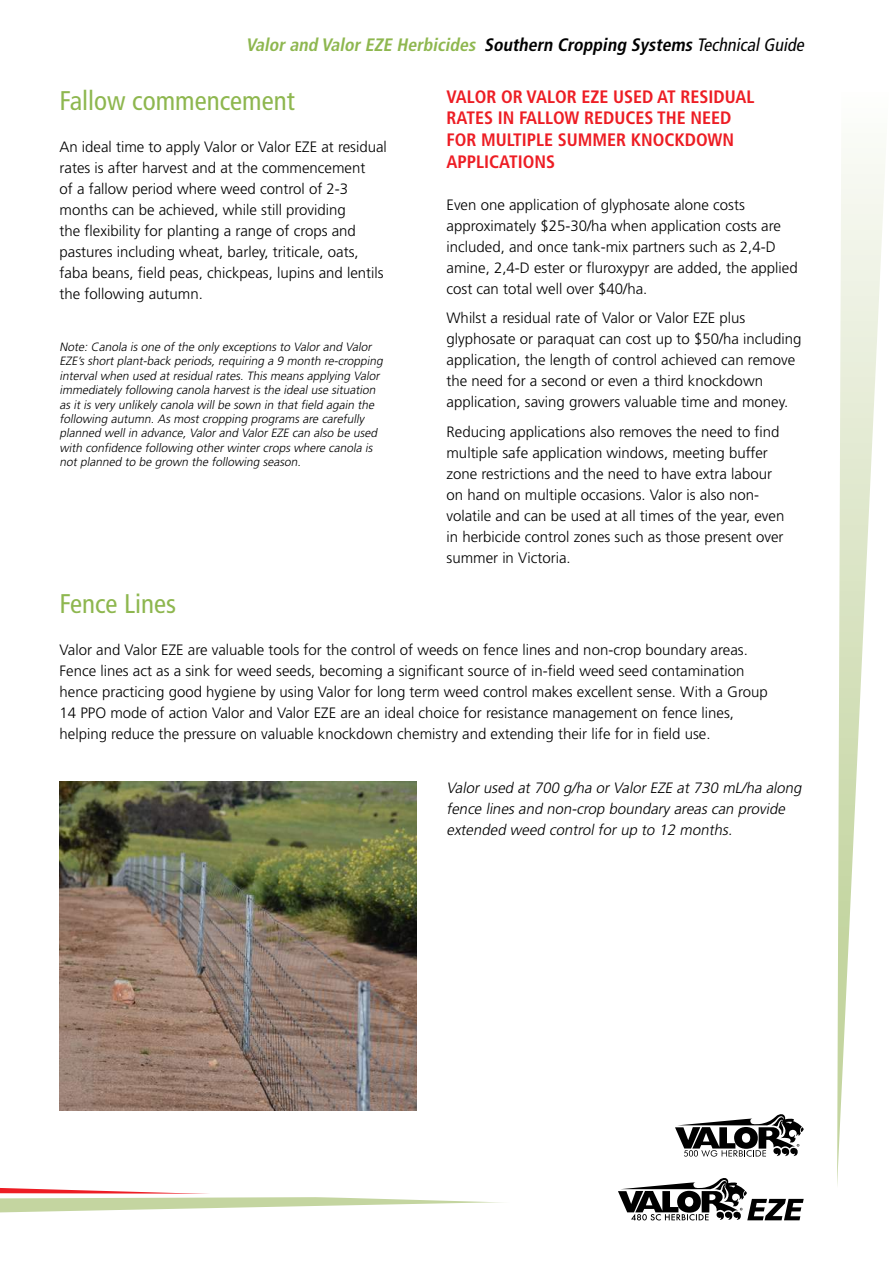
<style>
.page{position:relative;width:893px;height:1263px;background:#fff}
.page>*{position:absolute;margin:0;border:0;box-sizing:border-box;transform-origin:0 0}
.t1{font:condensed 27px "Frutiger";color:#8eb74f}
.t2{font:700 condensed 18px/21.6px "Frutiger";color:#ed1d24}
.t3{font:italic 700 condensed 18px "Frutiger";color:#8eb74f}
.t4{font:300 15px/21px "Frutiger";color:#000}
.t5{font:italic 300 15px/21px "Frutiger";color:#000}
.t6{font:italic 300 12px/14.4px "Frutiger";color:#000}
.s1{color:#000}
.s2{font-weight:400;color:#000}
</style>
<div class="page">
<svg style="left:0;top:952px;width:800px;height:269px"></svg>
<svg style="left:837px;top:153px;width:48px;height:1033px"></svg>
<svg style="left:618px;top:1178px;width:186px;height:42px"></svg>
<svg style="left:675px;top:1113px;width:129px;height:44px"></svg>
<img style="left:60px;top:781px;width:357px;height:329px">
<p class="t3" style="left:246px;top:34px;width:563px">Valorand ValorEZE Herbicides <span class="s1">Southern Cropping Systems</span> <span class="s2">TechnicalGuide</span></p>
<h1 class="t1" style="left:60px;top:84px;width:237px">Fallow commencement</h1>
<p class="t4" style="left:60px;top:136px;width:329px">An ideal time to apply Valor or Valor EZE at residual rates is after harvest and at the commencement<br>of a fallow period where weed control of 2-3 months can be achieved, while still providing<br>the flexibility for planting a range of crops and pastures including wheat, barley, triticale, oats, faba beans, field peas, chickpeas, lupins and lentils the following autumn.</p>
<p class="t2" style="left:446px;top:86px;width:309px">VALOR OR VALOR EZE USED AT RESIDUAL<br>RATES IN FALLOW REDUCES THE NEED<br>FOR MULTIPLE SUMMER KNOCKDOWN<br>APPLICATIONS</p>
<p class="t4" style="left:446px;top:194px;width:353px">Even one application of glyphosate alone costs approximately $25-30/ha when application costs are included, and once tank-mix partners such as 2,4-D amine, 2,4-D ester or fluroxypyr are added, the applied cost can total well over $40/ha.</p>
<p class="t4" style="left:446px;top:307px;width:357px">Whilst a residual rate of Valor or Valor EZE plus glyphosate or paraquat can cost up to $50/ha including application, the length of control achieved can remove the need for a second or even a third knockdown application, saving growers valuable time and money.</p>
<p class="t4" style="left:446px;top:421px;width:339px">Reducing applications also removes the need to find multiple safe application windows, meeting buffer zone restrictions and the need to have extra labour on hand on multiple occasions. Valor is also non&shy;volatile and can be used at all times of the year, even in herbicide control zones such as those present over summer in Victoria.</p>
<p class="t6" style="left:60px;top:340px;width:327px">Note: Canola is one of the only exceptions to Valor and Valor EZE’s short plant-back periods, requiring a 9 month re-cropping interval when used at residual rates. This means applying Valor immediately following canola harvest is the ideal use situation as it is very unlikely canola will be sown in that field again the following autumn. As most cropping programs are carefully planned well in advance, Valor and Valor EZE can also be used with confidence following other winter crops where canola is not planned to be grown the following season.</p>
<h1 class="t1" style="left:60px;top:588px;width:118px">Fence Lines</h1>
<p class="t4" style="left:60px;top:639px;width:710px">Valor and Valor EZE are valuable tools for the control of weeds on fence lines and non-crop boundary areas.<br>Fence lines act as a sink for weed seeds, becoming a significant source of in-field weed seed contamination hence practicing good hygiene by using Valor for long term weed control makes excellent sense. With a Group 14 PPO mode of action Valor and Valor EZE are an ideal choice for resistance management on fence lines, helping reduce the pressure on valuable knockdown chemistry and extending their life for in field use.</p>
<p class="t5" style="left:446px;top:777px;width:360px">Valor used at 700 g/ha or Valor EZE at 730 mL/ha along fence lines and non-crop boundary areas can provide extended weed control for up to 12 months.</p>
</div>
